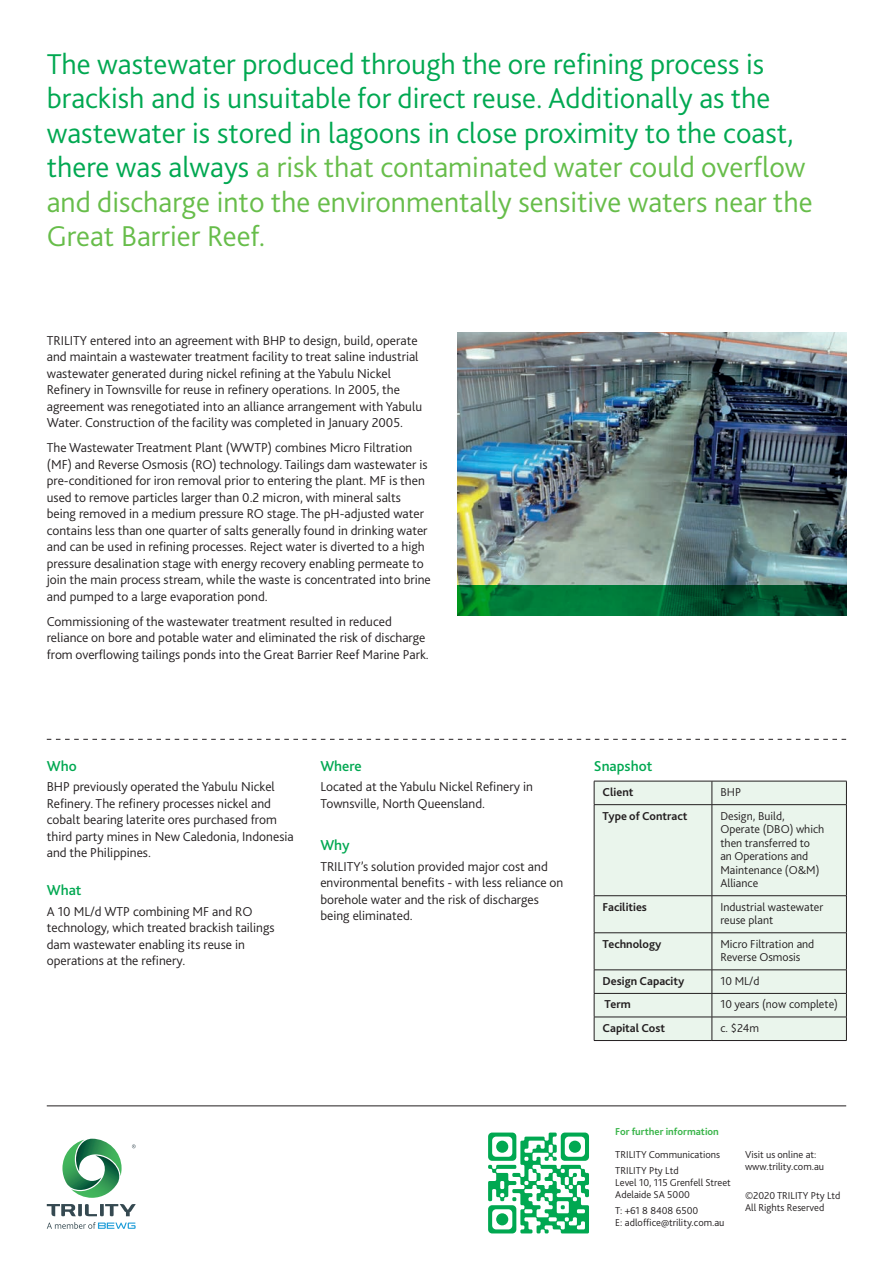
<style>
.page{position:relative;width:893px;height:1263px;background:#fff}
.page>*{position:absolute;margin:0;border:0;box-sizing:border-box;transform-origin:0 0}
.t1{font:300 30px/34.5px "Bliss 2";color:#00a851}
.t2{font:500 15px "Bliss 2";color:#00a851}
.t3{font:300 13.5px/16.5px "Bliss 2";color:#231f20}
.t4{font:300 12px/13.5px "Bliss 2";color:#231f20}
.t5{font:700 12px "Bliss 2";color:#231f20}
.t6{font:300 10.5px "Bliss 2";color:#231f20}
.t7{font:700 10.5px "Bliss 2";color:#3ab54a}
.s1{color:#67bd4a}
</style>
<div class="page">
<img style="left:457px;top:333px;width:389px;height:253px">
<hr style="left:47px;top:1105px;width:799px;height:1px;background:#231f20">
<svg style="left:47px;top:739px;width:799px;height:1px"></svg>
<div style="left:595px;top:782px;width:251px;height:258px;background:#eaf5ec"></div>
<hr style="left:594px;top:781px;width:118px;height:1px;background:#231f20">
<hr style="left:712px;top:781px;width:135px;height:1px;background:#231f20">
<svg style="left:712px;top:781px;width:1px;height:23px"></svg>
<hr style="left:712px;top:896px;width:1px;height:36px;background:#231f20">
<hr style="left:712px;top:933px;width:1px;height:37px;background:#231f20">
<hr style="left:594px;top:993px;width:118px;height:1px;background:#231f20">
<hr style="left:712px;top:993px;width:135px;height:1px;background:#231f20">
<hr style="left:594px;top:1017px;width:118px;height:1px;background:#231f20">
<hr style="left:712px;top:1017px;width:135px;height:1px;background:#231f20">
<hr style="left:594px;top:1040px;width:118px;height:1px;background:#231f20">
<hr style="left:712px;top:1040px;width:135px;height:1px;background:#231f20">
<hr style="left:594px;top:804px;width:118px;height:1px;background:#231f20">
<hr style="left:712px;top:804px;width:135px;height:1px;background:#231f20">
<hr style="left:712px;top:805px;width:1px;height:90px;background:#231f20">
<hr style="left:594px;top:895px;width:118px;height:1px;background:#231f20">
<hr style="left:594px;top:932px;width:118px;height:1px;background:#231f20">
<hr style="left:712px;top:895px;width:135px;height:1px;background:#231f20">
<hr style="left:712px;top:932px;width:135px;height:1px;background:#231f20">
<hr style="left:594px;top:969px;width:118px;height:1px;background:#231f20">
<hr style="left:712px;top:969px;width:135px;height:1px;background:#231f20">
<svg style="left:712px;top:970px;width:1px;height:70px"></svg>
<svg style="left:594px;top:781px;width:1px;height:23px"></svg>
<svg style="left:846px;top:781px;width:1px;height:23px"></svg>
<hr style="left:594px;top:805px;width:1px;height:90px;background:#231f20">
<hr style="left:846px;top:805px;width:1px;height:90px;background:#231f20">
<hr style="left:594px;top:896px;width:1px;height:36px;background:#231f20">
<hr style="left:846px;top:896px;width:1px;height:36px;background:#231f20">
<hr style="left:594px;top:933px;width:1px;height:37px;background:#231f20">
<hr style="left:846px;top:933px;width:1px;height:37px;background:#231f20">
<svg style="left:594px;top:970px;width:1px;height:70px"></svg>
<svg style="left:846px;top:970px;width:1px;height:70px"></svg>
<svg style="left:62px;top:1139px;width:60px;height:59px"></svg>
<svg style="left:47px;top:1204px;width:89px;height:12px"></svg>
<svg style="left:47px;top:1222px;width:89px;height:7px"></svg>
<svg style="left:132px;top:1144px;width:4px;height:4px"></svg>
<svg style="left:457px;top:586px;width:389px;height:29px;background:#006430"></svg>
<svg style="left:488px;top:1132px;width:101px;height:101px"></svg>
<p class="t1" style="left:47px;top:46px;width:767px">The wastewater produced through the ore refining process is brackish and is unsuitable for direct reuse. Additionally as the wastewater is stored in lagoons in close proximity to the coast, there was always <span class="s1">a risk that contaminated water could overflow and discharge into the environmentally sensitive waters near the Great Barrier Reef.</span></p>
<p class="t3" style="left:47px;top:332px;width:377px">TRILITY entered into an agreement with BHP to design, build, operate and maintain a wastewater treatment facility to treat saline industrial wastewater generated during nickel refining at the Yabulu Nickel Refinery in Townsville for reuse in refinery operations. In 2005, the agreement was renegotiated into an alliance arrangement with Yabulu Water. Construction of the facility was completed in January 2005.</p>
<p class="t3" style="left:47px;top:439px;width:386px">The Wastewater Treatment Plant (WWTP) combines Micro Filtration (MF) and Reverse Osmosis (RO) technology. Tailings dam wastewater is pre-conditioned for iron removal prior to entering the plant. MF is then used to remove particles larger than 0.2 micron, with mineral salts being removed in a medium pressure RO stage. The pH-adjusted water contains less than one quarter of salts generally found in drinking water and can be used in refining processes. Reject water is diverted to a high pressure desalination stage with energy recovery enabling permeate to join the main process stream, while the waste is concentrated into brine and pumped to a large evaporation pond.</p>
<p class="t3" style="left:47px;top:613px;width:384px">Commissioning of the wastewater treatment resulted in reduced reliance on bore and potable water and eliminated the risk of discharge from overflowing tailings ponds into the Great Barrier Reef Marine Park.</p>
<p class="t2" style="left:47px;top:756px;width:31px">Who</p>
<p class="t2" style="left:594px;top:756px;width:60px">Snapshot</p>
<p class="t3" style="left:47px;top:778px;width:248px">BHP previously operated the Yabulu Nickel Refinery. The refinery processes nickel and cobalt bearing laterite ores purchased from third party mines in New Caledonia, Indonesia and the Philippines.</p>
<p class="t2" style="left:47px;top:881px;width:36px">What</p>
<p class="t3" style="left:47px;top:903px;width:229px">A 10 ML/d WTP combining MF and RO technology, which treated brackish tailings dam wastewater enabling its reuse in operations at the refinery.</p>
<p class="t2" style="left:320px;top:756px;width:43px">Where</p>
<p class="t3" style="left:320px;top:778px;width:214px">Located at the Yabulu Nickel Refinery in<br>Townsville, North Queensland.</p>
<p class="t2" style="left:320px;top:836px;width:31px">Why</p>
<p class="t3" style="left:320px;top:858px;width:244px">TRILITY’s solution provided major cost and environmental benefits - with less reliance on borehole water and the risk of discharges being eliminated.</p>
<p class="t5" style="left:603px;top:785px;width:32px">Client</p>
<p class="t4" style="left:720px;top:785px;width:22px">BHP</p>
<p class="t5" style="left:603px;top:808px;width:86px">Type of Contract</p>
<p class="t4" style="left:720px;top:809px;width:105px">Design, Build,<br>Operate (DBO) which then transferred to an Operations and<br>Maintenance (O&amp;M)<br>Alliance</p>
<p class="t5" style="left:603px;top:899px;width:46px">Facilities</p>
<p class="t4" style="left:720px;top:900px;width:104px">Industrial wastewater reuse plant</p>
<p class="t5" style="left:603px;top:936px;width:60px">Technology</p>
<p class="t4" style="left:720px;top:937px;width:95px">Micro Filtration and<br>Reverse Osmosis</p>
<p class="t5" style="left:603px;top:973px;width:83px">Design Capacity</p>
<p class="t4" style="left:720px;top:974px;width:41px">10 ML/d</p>
<p class="t5" style="left:605px;top:997px;width:28px">Term</p>
<p class="t4" style="left:720px;top:997px;width:119px">10 years (now complete)</p>
<p class="t5" style="left:603px;top:1020px;width:64px">Capital Cost</p>
<p class="t4" style="left:720px;top:1021px;width:40px">c. $24m</p>
<p class="t7" style="left:615px;top:1125px;width:105px">For further information</p>
<p class="t6" style="left:615px;top:1147px;width:106px">TRILITY Communications</p>
<p class="t6" style="left:615px;top:1164px;width:65px">TRILITY Pty Ltd</p>
<p class="t6" style="left:615px;top:1176px;width:117px">Level 10, 115 Grenfell Street</p>
<p class="t6" style="left:615px;top:1188px;width:76px">Adelaide SA 5000</p>
<p class="t6" style="left:615px;top:1204px;width:84px">T: +61 8 8408 6500</p>
<p class="t6" style="left:615px;top:1216px;width:111px">E: adloffice@trility.com.au</p>
<p class="t6" style="left:745px;top:1147px;width:73px">Visit us online at:</p>
<p class="t6" style="left:745px;top:1159px;width:81px">www.trility.com.au</p>
<p class="t6" style="left:745px;top:1188px;width:97px">©2020 TRILITY Pty Ltd</p>
<p class="t6" style="left:745px;top:1200px;width:81px">All Rights Reserved</p>
</div>
